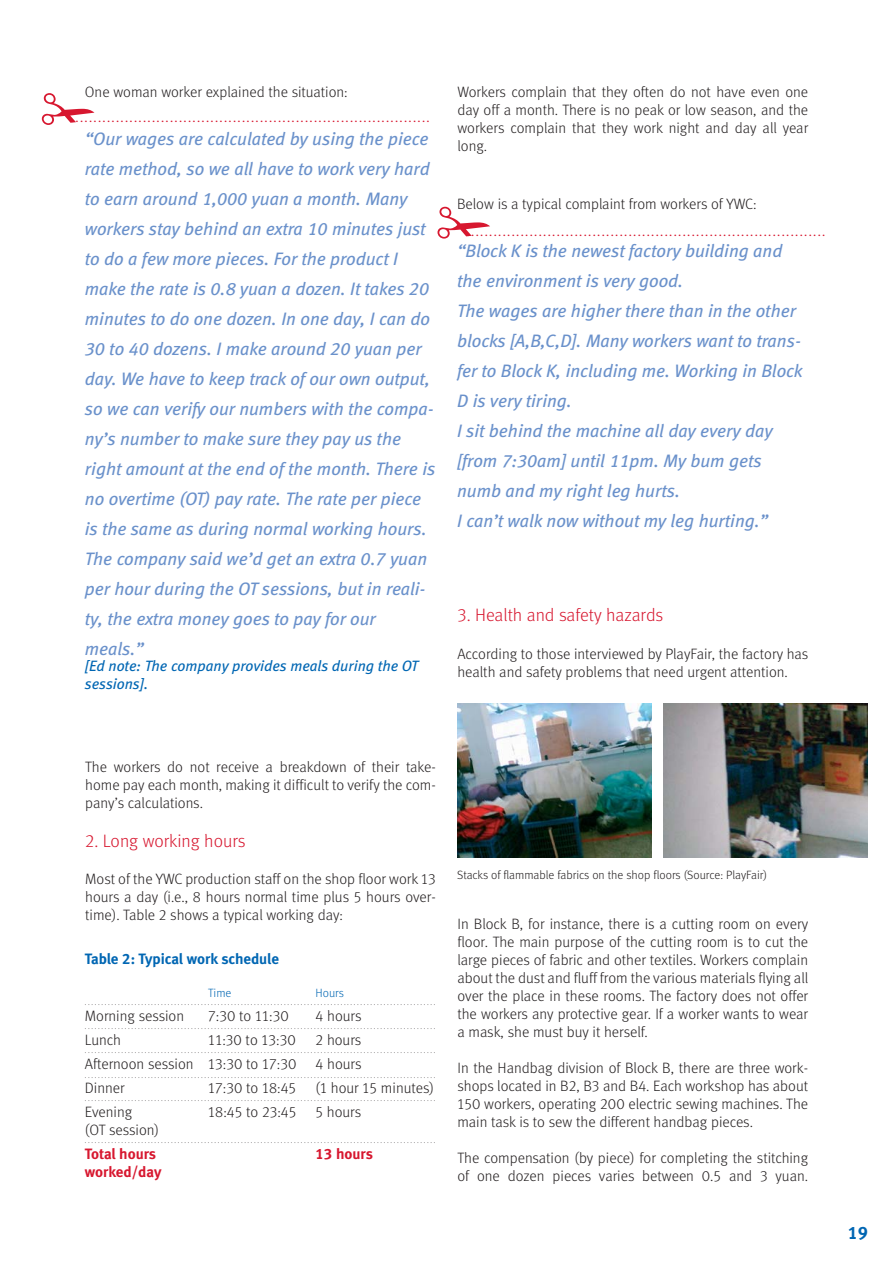
<style>
.page{position:relative;width:893px;height:1263px;background:#fff}
.page>*{position:absolute;margin:0;border:0;box-sizing:border-box;transform-origin:0 0}
.t1{font:italic 18px/30px "Meta Book LF";color:#6a91cb}
.t2{font:18px "Meta Light LF";color:#d7172f}
.t3{font:18px "Meta Bold LF";color:#0066b3}
.t4{font:15px/18px "Meta Light LF";color:#231f20;text-align:justify}
.t5{font:italic 15px/18px "Meta Book LF";color:#0066b3}
.t6{font:15px "Meta Bold LF";color:#d7172f}
.t7{font:15px "Meta Bold LF";color:#0066b3}
.t8{font:12px "Meta Light LF";color:#231f20}
.t9{font:12px "Meta Light LF";color:#0066b3}
.t10{font:9px "Meta Bold LF";color:#d7172f}
.t11{font:7.5px "Meta Light LF";color:#231f20}
</style>
<div class="page">
<img style="left:663px;top:704px;width:204px;height:153px">
<img style="left:458px;top:704px;width:193px;height:153px">
<p class="t4" style="left:85px;top:84px;width:264px">One woman worker explained the situation:</p>
<p class="t1" style="left:85px;top:126px;width:352px">“Our wages are calculated by using the piece rate method, so we all have to work very hard to earn around 1,000 yuan a month. Many workers stay behind an extra 10 minutes just to do a few more pieces. For the product I make the rate is 0.8 yuan a dozen. It takes 20 minutes to do one dozen. In one day, I can do 30 to 40 dozens. I make around 20 yuan per day. We have to keep track of our own output, so we can verify our numbers with the compa&shy;ny’s number to make sure they pay us the right amount at the end of the month. There is no overtime (OT) pay rate. The rate per piece is the same as during normal working hours.<br>The company said we’d get an extra 0.7 yuan per hour during the OT sessions, but in reali&shy;ty, the extra money goes to pay for our meals.”</p>
<p class="t5" style="left:85px;top:659px;width:335px">[Ed note: The company provides meals during the OT sessions].</p>
<p class="t10" style="left:71px;top:116px;width:359px">................................................................................</p>
<p class="t4" style="left:457px;top:84px;width:352px">Workers complain that they often do not have even one day off a month. There is no peak or low season, and the workers complain that they work night and day all year long.</p>
<p class="t4" style="left:457px;top:197px;width:301px">Below is a typical complaint from workers of YWC:</p>
<p class="t1" style="left:457px;top:238px;width:347px">“Block K is the newest factory building and the environment is very good.<br>The wages are higher there than in the other blocks [A,B,C,D]. Many workers want to trans&shy;fer to Block K, including me. Working in Block D is very tiring.<br>I sit behind the machine all day every day [from 7:30am] until 11pm. My bum gets numb and my right leg hurts.<br>I can’t walk now without my leg hurting.”</p>
<p class="t10" style="left:467px;top:230px;width:359px">................................................................................</p>
<p class="t2" style="left:457px;top:609px;width:207px">3. Health and safety hazards</p>
<p class="t4" style="left:457px;top:646px;width:352px">According to those interviewed by PlayFair, the factory has health and safety problems that need urgent attention.</p>
<p class="t4" style="left:85px;top:760px;width:352px">The workers do not receive a breakdown of their take&shy;home pay each month, making it difficult to verify the com&shy;pany’s calculations.</p>
<p class="t2" style="left:85px;top:834px;width:162px">2. Long working hours</p>
<p class="t4" style="left:85px;top:871px;width:352px">Most of the YWC production staff on the shop floor work 13 hours a day (i.e., 8 hours normal time plus 5 hours over&shy;time). Table 2 shows a typical working day:</p>
<p class="t7" style="left:85px;top:953px;width:196px">Table 2: Typical work schedule</p>
<p class="t9" style="left:208px;top:989px;width:25px">Time</p>
<p class="t9" style="left:315px;top:989px;width:30px">Hours</p>
<p class="t4" style="left:85px;top:1009px;width:101px">Morning session</p>
<p class="t4" style="left:208px;top:1009px;width:82px">7:30 to 11:30</p>
<p class="t4" style="left:315px;top:1009px;width:48px">4 hours</p>
<p class="t4" style="left:85px;top:1033px;width:37px">Lunch</p>
<p class="t4" style="left:208px;top:1033px;width:89px">11:30 to 13:30</p>
<p class="t4" style="left:315px;top:1033px;width:47px">2 hours</p>
<p class="t4" style="left:85px;top:1057px;width:213px">Afternoon session 13:30 to 17:30</p>
<p class="t4" style="left:315px;top:1057px;width:48px">4 hours</p>
<p class="t4" style="left:85px;top:1081px;width:41px">Dinner</p>
<p class="t4" style="left:208px;top:1081px;width:89px">17:30 to 18:45</p>
<p class="t4" style="left:315px;top:1081px;width:120px">(1 hour 15 minutes)</p>
<p class="t4" style="left:85px;top:1105px;width:49px">Evening</p>
<p class="t4" style="left:208px;top:1105px;width:90px">18:45 to 23:45</p>
<p class="t4" style="left:315px;top:1105px;width:47px">5 hours</p>
<p class="t4" style="left:85px;top:1123px;width:76px">(OT session)</p>
<p class="t6" style="left:85px;top:1149px;width:73px">Total hours</p>
<p class="t6" style="left:315px;top:1149px;width:59px">13 hours</p>
<p class="t6" style="left:85px;top:1167px;width:78px">worked/day</p>
<p class="t11" style="left:85px;top:1000px;width:352px">..........................................................................................................</p>
<p class="t11" style="left:85px;top:1024px;width:352px">..........................................................................................................</p>
<p class="t11" style="left:85px;top:1048px;width:352px">..........................................................................................................</p>
<p class="t11" style="left:85px;top:1073px;width:352px">..........................................................................................................</p>
<p class="t11" style="left:85px;top:1096px;width:352px">..........................................................................................................</p>
<p class="t11" style="left:85px;top:1137px;width:352px">..........................................................................................................</p>
<p class="t8" style="left:457px;top:871px;width:311px">Stacks of flammable fabrics on the shop floors (Source: PlayFair)</p>
<p class="t4" style="left:457px;top:916px;width:352px">In Block B, for instance, there is a cutting room on every floor. The main purpose of the cutting room is to cut the large pieces of fabric and other textiles. Workers complain about the dust and fluff from the various materials flying all over the place in these rooms. The factory does not offer the workers any protective gear. If a worker wants to wear a mask, she must buy it herself.</p>
<p class="t4" style="left:457px;top:1060px;width:352px">In the Handbag division of Block B, there are three work&shy;shops located in B2, B3 and B4. Each workshop has about 150 workers, operating 200 electric sewing machines. The main task is to sew the different handbag pieces.</p>
<p class="t4" style="left:457px;top:1150px;width:352px">The compensation (by piece) for completing the stitching of one dozen pieces varies between 0.5 and 3 yuan.</p>
<p class="t3" style="left:847px;top:1226px;width:22px">19</p>
</div>
